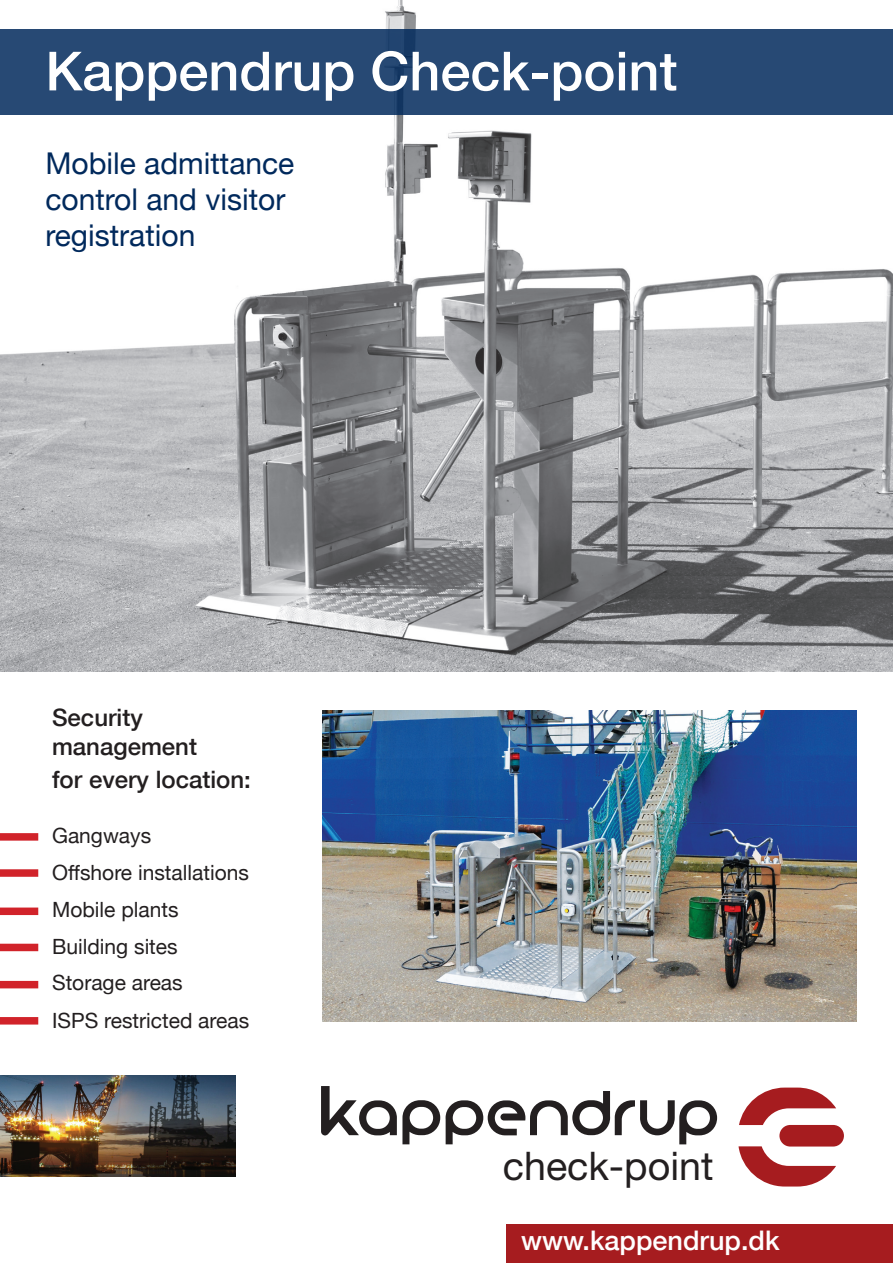
<style>
.page{position:relative;width:893px;height:1263px;background:#fff}
.page>*{position:absolute;margin:0;border:0;box-sizing:border-box;transform-origin:0 0}
.t1{font:500 54px "Helvetica Neue";color:#fff}
.t2{font:39.45px "Helvetica Neue";color:#231f20}
.t3{font:30px "Helvetica Neue";color:#00295c}
.t4{font:500 27px "Helvetica Neue";color:#fff}
.t5{font:500 24px "Helvetica Neue";color:#231f20}
.t6{font:21px "Helvetica Neue";color:#231f20}
</style>
<div class="page">
<svg style="left:321px;top:1086px;width:119px;height:58px"></svg>
<svg style="left:446px;top:1091px;width:271px;height:53px"></svg>
<div style="left:779px;top:1125px;width:65px;height:21px;background:#a61c1f;border-radius:11px"></div>
<svg style="left:738px;top:1146px;width:98px;height:40px"></svg>
<svg style="left:739px;top:1087px;width:97px;height:38px"></svg>
<img style="left:0;top:1075px;width:235px;height:102px">
<div style="left:506px;top:1225px;width:387px;height:38px;background:#a61c1f"></div>
<div style="left:0;top:833px;width:38px;height:8px;background:#d1232a"></div>
<div style="left:0;top:869px;width:38px;height:8px;background:#d1232a"></div>
<div style="left:0;top:907px;width:38px;height:8px;background:#d1232a"></div>
<div style="left:0;top:944px;width:38px;height:7px;background:#d1232a"></div>
<div style="left:0;top:981px;width:38px;height:7px;background:#d1232a"></div>
<div style="left:0;top:1017px;width:38px;height:7px;background:#d1232a"></div>
<img style="left:322px;top:710px;width:535px;height:311px">
<img style="left:0;top:0;width:893px;height:672px">
<div style="left:0;top:30px;width:893px;height:85px;background:#274974"></div>
<p class="t1" style="left:45px;top:39px;width:634px">Kappendrup Check-point</p>
<p class="t3" style="left:45px;top:146px;width:250px">Mobile admittance</p>
<p class="t3" style="left:45px;top:182px;width:242px">control and visitor</p>
<p class="t3" style="left:45px;top:218px;width:151px">registration</p>
<p class="t5" style="left:52px;top:703px;width:92px">Security</p>
<p class="t5" style="left:52px;top:732px;width:146px">management</p>
<p class="t5" style="left:52px;top:764px;width:200px">for every location:</p>
<p class="t6" style="left:52px;top:823px;width:101px">Gangways</p>
<p class="t6" style="left:52px;top:860px;width:198px">Offshore installations</p>
<p class="t6" style="left:52px;top:897px;width:128px">Mobile plants</p>
<p class="t6" style="left:52px;top:934px;width:127px">Building sites</p>
<p class="t6" style="left:52px;top:970px;width:132px">Storage areas</p>
<p class="t6" style="left:52px;top:1007px;width:199px">ISPS restricted areas</p>
<p class="t2" style="left:503px;top:1142px;width:212px">check-point</p>
<p class="t4" style="left:521px;top:1224px;width:260px">www.kappendrup.dk</p>
</div>
